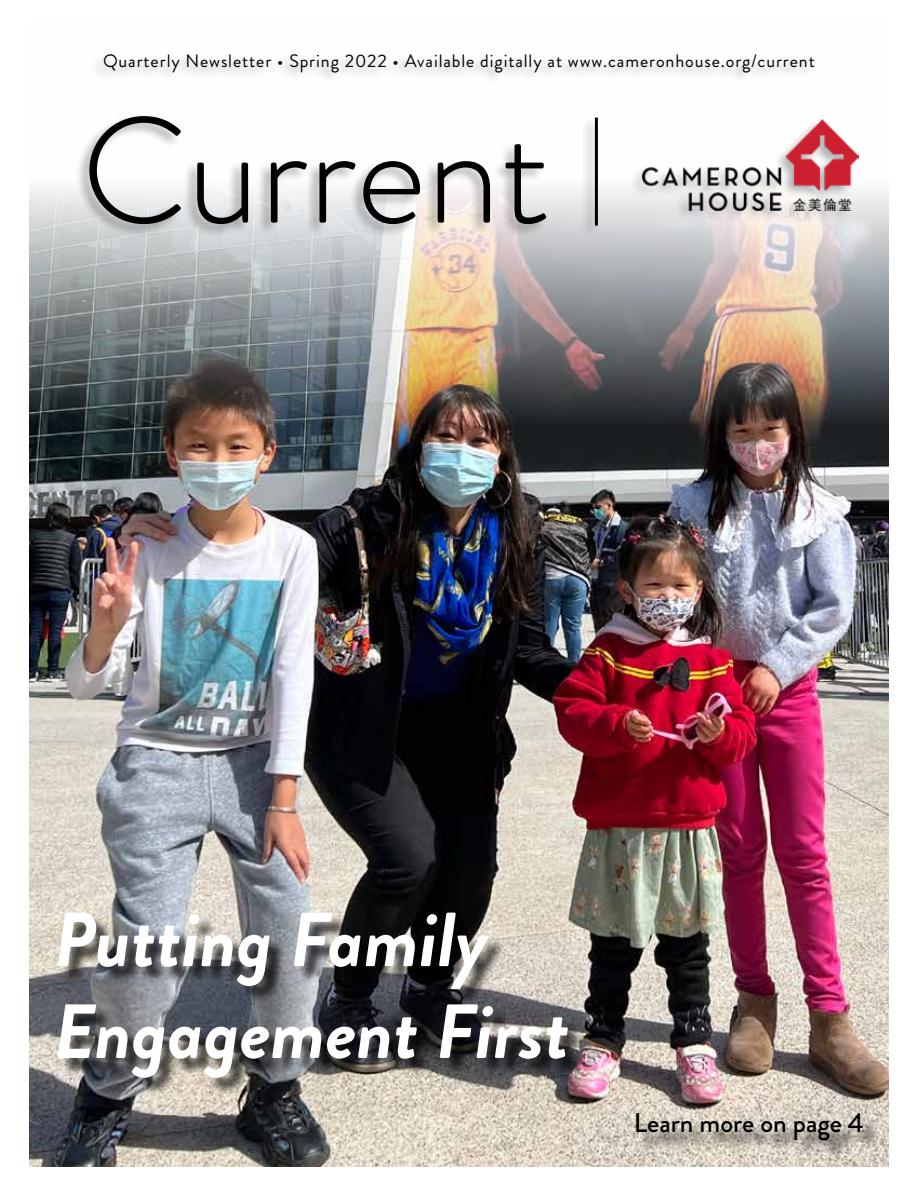
<style>
.page{position:relative;width:918px;height:1188px;background:#fff}
.page>*{position:absolute;margin:0;border:0;box-sizing:border-box;transform-origin:0 0}
.t1{font:300 150px "Brandon Grotesque";color:#000}
.t2{font:italic 700 76.5px/91.8px "Brandon Grotesque";color:#fff}
.t3{font:500 27px "Brandon Grotesque";color:#000}
.t4{font:18px "Brandon Grotesque";letter-spacing:.05em;color:#000}
</style>
<div class="page">
<img style="left:29px;top:187px;width:860px;height:980px">
<div style="left:75px;top:52px;width:784px;height:187px;background:#000;opacity:.3"></div>
<hr style="left:595px;top:118px;width:3px;height:108px;background:#000">
<img style="left:643px;top:120px;width:216px;height:90px">
<div style="left:61px;top:915px;width:820px;height:244px;background:#000;opacity:.75"></div>
<p class="t4" style="left:103px;top:48px;width:713px">Quarterly Newsletter • Spring 2022 • Available digitally at www.cameronhouse.org/current</p>
<h1 class="t1" style="left:81px;top:69px;width:470px">Current</h1>
<h2 class="t2" style="left:54px;top:895px;width:517px">Putting Family<br>Engagement First</h2>
<h3 class="t3" style="left:634px;top:1104px;width:232px">Learn more on page 4</h3>
</div>
